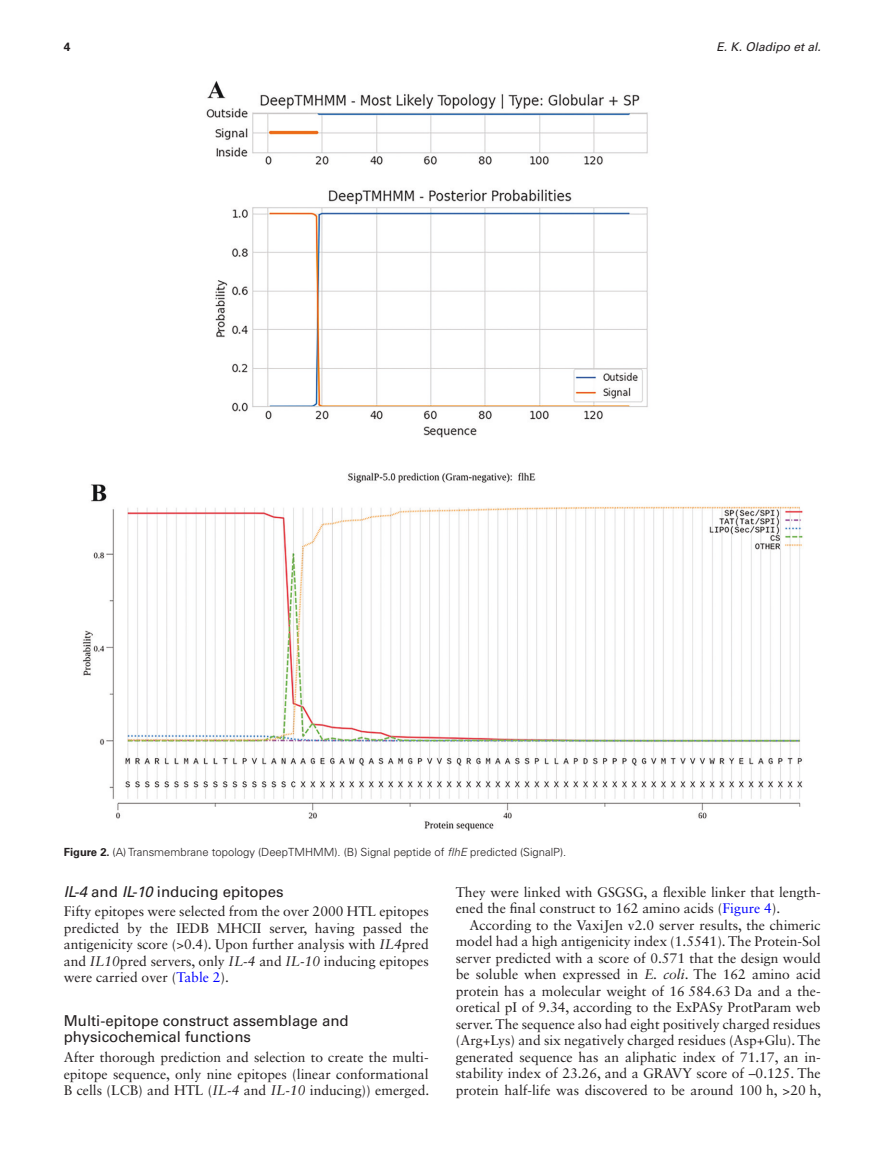
<style>
.page{position:relative;width:893px;height:1174px;background:#fff}
.page>*{position:absolute;margin:0;border:0;box-sizing:border-box;transform-origin:0 0}
.HeadB{font:15px/16.5px "Univers LT Std";color:#231f20}
.TextInd{font:13.8px/16.5px "Sabon LT Std";color:#231f20;text-align:justify}
.Text{font:13.8px/16.5px "Sabon LT Std";color:#231f20;text-align:justify}
.t1{font:italic 12px "Univers LT Std";color:#231f20}
.t2{font:700 12px "Univers LT Std";color:#231f20}
.FigCapt{font:300 11.25px "Univers LT Std";color:#231f20}
.s1{font-weight:700}
.s2{font-style:italic}
.s3{color:#00f}
</style>
<div class="page">
<img style="left:82px;top:81px;width:721px;height:750px">
<p class="t2" style="left:64px;top:40px;width:8px">4</p>
<p class="t1" style="left:717px;top:40px;width:106px">E. K. Oladipo et al.</p>
<p class="FigCapt" style="left:64px;top:845px;width:504px"><span class="s1">Figure 2.</span> (A) Transmembrane topology (DeepTMHMM). (B) Signal peptide of <span class="s2">flhE</span> predicted (SignalP).</p>
<h3 class="HeadB" style="left:64px;top:883px;width:221px"><span class="s2">IL-4</span> and <span class="s2">IL-10</span> inducing epitopes</h3>
<p class="Text" style="left:64px;top:903px;width:366px">Fifty epitopes were selected from the over 2000 HTL epitopes predicted by the IEDB MHCII server, having passed the antigenicity score (&gt;0.4). Upon further analysis with <span class="s2">IL4</span>pred and <span class="s2">IL10</span>pred servers, only <span class="s2">IL-4</span> and <span class="s2">IL-10</span> inducing epitopes were carried over (<span class="s3">Table 2</span>).</p>
<h3 class="HeadB" style="left:64px;top:1012px;width:287px">Multi-epitope construct assemblage and physicochemical functions</h3>
<p class="Text" style="left:64px;top:1048px;width:367px">After thorough prediction and selection to create the multi&shy;epitope sequence, only nine epitopes (linear conformational B cells (LCB) and HTL (<span class="s2">IL-4</span> and <span class="s2">IL-10</span> inducing)) emerged.</p>
<p class="Text" style="left:456px;top:883px;width:366px">They were linked with GSGSG, a flexible linker that length&shy;ened the final construct to 162 amino acids (<span class="s3">Figure 4</span>).</p>
<p class="TextInd" style="left:456px;top:916px;width:367px;text-indent:14px">According to the VaxiJen v2.0 server results, the chimeric model had a high antigenicity index (1.5541). The Protein-Sol server predicted with a score of 0.571 that the design would be soluble when expressed in <span class="s2">E. coli</span>. The 162 amino acid protein has a molecular weight of 16 584.63 Da and a the&shy;oretical pI of 9.34, according to the ExPASy ProtParam web server. The sequence also had eight positively charged residues (Arg+Lys) and six negatively charged residues (Asp+Glu). The generated sequence has an aliphatic index of 71.17, an in&shy;stability index of 23.26, and a GRAVY score of –0.125. The protein half-life was discovered to be around 100 h, &gt;20 h,</p>
</div>
